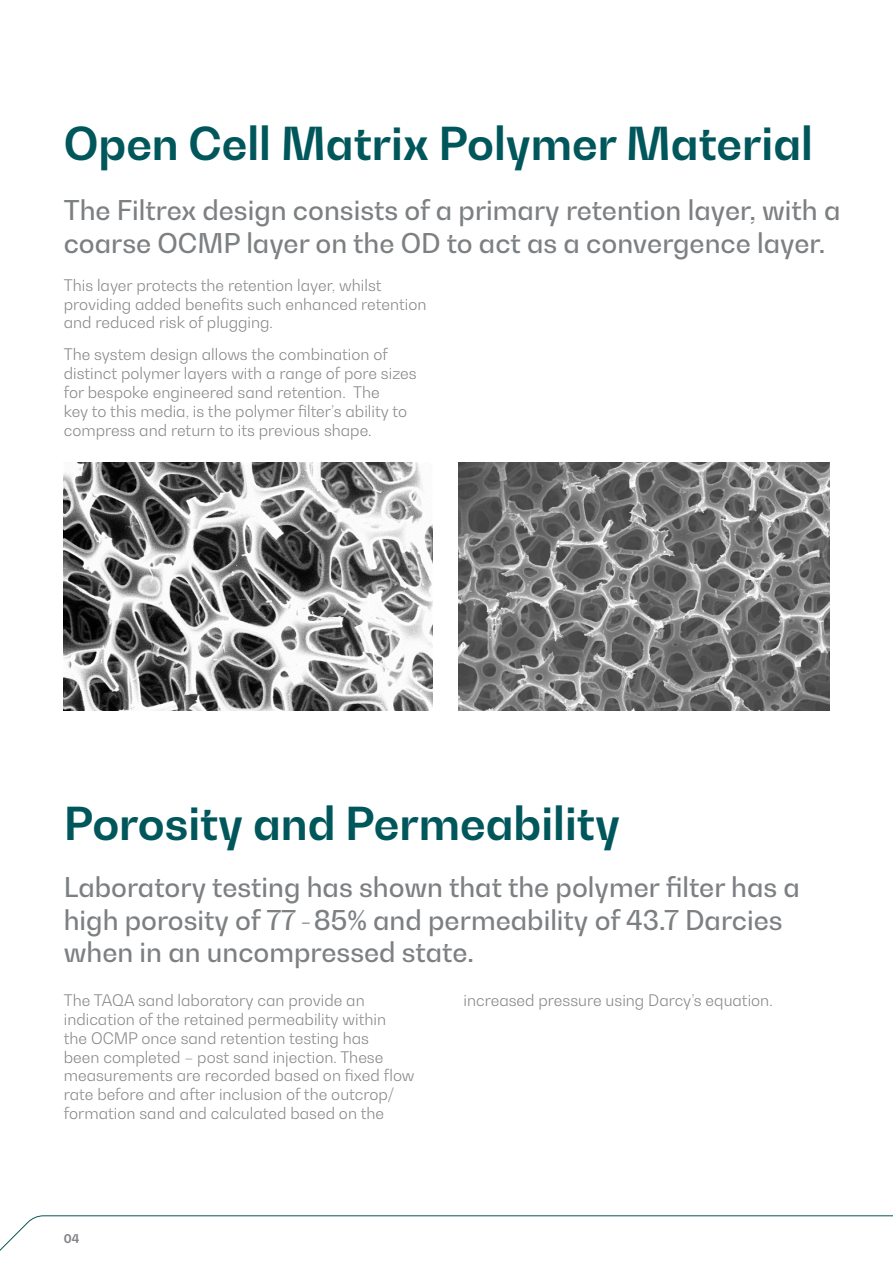
<style>
.page{position:relative;width:893px;height:1263px;background:#fff}
.page>*{position:absolute;margin:0;border:0;box-sizing:border-box;transform-origin:0 0}
.t1{font:700 45px "Bw Gradual";color:#00575b}
.Subheading{font:500 27px/32.4px "Bw Gradual";color:#7d8082}
.t2{font:300 15.75px/18.9px "Bw Gradual";color:#808285}
.t3{font:700 12px "Bw Gradual";color:#808285}
</style>
<div class="page">
<svg style="left:0;top:1215px;width:893px;height:36px"></svg>
<img style="left:64px;top:463px;width:369px;height:248px">
<img style="left:458px;top:462px;width:371px;height:249px">
<p class="t1" style="left:64px;top:114px;width:751px">Open Cell Matrix Polymer Material</p>
<p class="Subheading" style="left:64px;top:194px;width:778px">The Filtrex design consists of a primary retention layer, with a coarse OCMP layer on the OD to act as a convergence layer.</p>
<p class="t2" style="left:64px;top:275px;width:364px">This layer protects the retention layer, whilst providing added benefits such enhanced retention and reduced risk of plugging.</p>
<p class="t2" style="left:64px;top:344px;width:354px">The system design allows the combination of distinct polymer layers with a range of pore sizes for bespoke engineered sand retention. The<br>key to this media, is the polymer filter’s ability to compress and return to its previous shape.</p>
<p class="t1" style="left:64px;top:794px;width:558px">Porosity and Permeability</p>
<p class="Subheading" style="left:64px;top:870px;width:738px">Laboratory testing has shown that the polymer filter has a high porosity of 77 - 85% and permeability of 43.7 Darcies when in an uncompressed state.</p>
<p class="t2" style="left:64px;top:990px;width:352px">The TAQA sand laboratory can provide an indication of the retained permeability within<br>the OCMP once sand retention testing has<br>been completed – post sand injection. These measurements are recorded based on fixed flow rate before and after inclusion of the outcrop/ formation sand and calculated based on the</p>
<p class="t2" style="left:463px;top:990px;width:311px">increased pressure using Darcy’s equation.</p>
<p class="t3" style="left:64px;top:1231px;width:17px">04</p>
</div>
